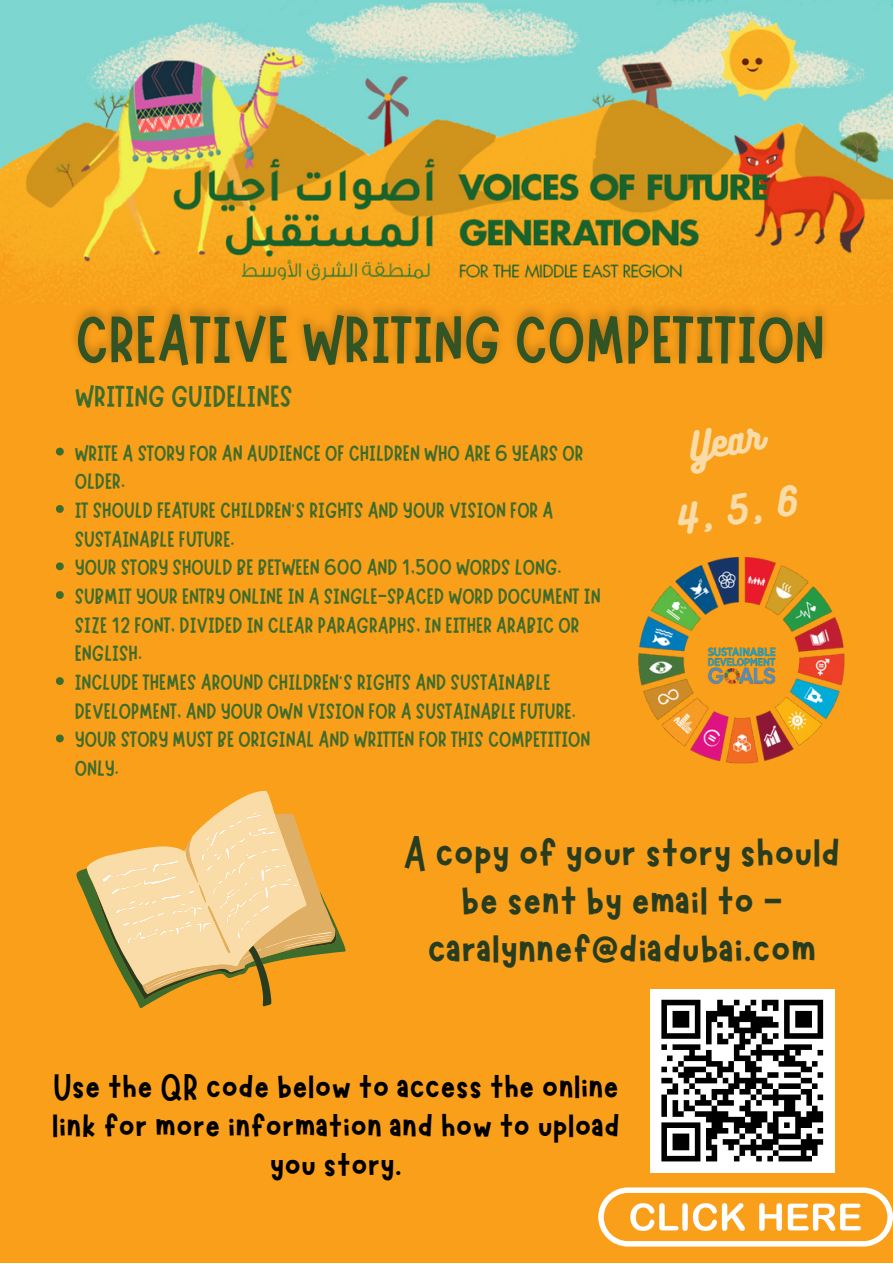
<style>
.page{position:relative;width:893px;height:1264px;background:#fff}
.page>*{position:absolute;margin:0;border:0;box-sizing:border-box;transform-origin:0 0}
.t1{font:67.65px "Marykate";color:#325424}
.t2{font:46.95px/47.7px "Marykate";color:#283d1f;text-align:center}
.t3{font:38.85px/38.8px "Marykate";color:#000;text-align:center}
.t4{font:35.25px/69.8px "Bukhari Script";color:#f9dca8;text-align:center}
.t5{font:30.6px "Marykate";color:#3e6c2c}
.t6{font:22.35px/28.7px "Marykate";color:#3e6c2c}
</style>
<div class="page">
<div style="left:0;top:0;width:892px;height:1262px;background:#fa9f1a"></div>
<img style="left:0;top:0;width:892px;height:305px">
<svg style="left:76px;top:790px;width:270px;height:218px"></svg>
<div style="left:650px;top:988px;width:184px;height:184px;background:#fff"></div>
<svg style="left:661px;top:999px;width:163px;height:163px"></svg>
<img style="left:638px;top:557px;width:207px;height:207px">
<svg style="left:56px;top:447px;width:8px;height:8px"></svg>
<svg style="left:56px;top:505px;width:8px;height:8px"></svg>
<svg style="left:56px;top:562px;width:8px;height:8px"></svg>
<svg style="left:56px;top:591px;width:8px;height:8px"></svg>
<svg style="left:56px;top:677px;width:8px;height:8px"></svg>
<svg style="left:56px;top:734px;width:8px;height:8px"></svg>
<img style="left:62px;top:279px;width:789px;height:84px">
<svg style="left:598px;top:1187px;width:294px;height:59px"></svg>
<h1 class="t1" style="left:75px;top:296px;width:751px">CREATIVE WRITING COMPETITION</h1>
<h3 class="t5" style="left:75px;top:376px;width:219px">WRITING GUIDELINES</h3>
<p class="t6" style="left:75px;top:436px;width:527px">WRITE A STORY FOR AN AUDIENCE OF CHILDREN WHO ARE 6 YEARS OR OLDER.<br>IT SHOULD FEATURE CHILDREN'S RIGHTS AND YOUR VISION FOR A SUSTAINABLE FUTURE.<br>YOUR STORY SHOULD BE BETWEEN 600 AND 1,500 WORDS LONG.<br>SUBMIT YOUR ENTRY ONLINE IN A SINGLE-SPACED WORD DOCUMENT IN SIZE 12 FONT, DIVIDED IN CLEAR PARAGRAPHS, IN EITHER ARABIC OR ENGLISH.<br>INCLUDE THEMES AROUND CHILDREN'S RIGHTS AND SUSTAINABLE DEVELOPMENT, AND YOUR OWN VISION FOR A SUSTAINABLE FUTURE.<br>YOUR STORY MUST BE ORIGINAL AND WRITTEN FOR THIS COMPETITION ONLY.</p>
<h3 class="t4" style="left:658px;top:416px;width:123px;rotate:-10deg">Year<br>4, 5, 6</h3>
<h2 class="t2" style="left:403px;top:825px;width:438px">A copy of your story should be sent by email to - caralynnef@diadubai.com</h2>
<h3 class="t3" style="left:52px;top:1064px;width:569px">Use the QR code below to access the online link for more information and how to upload you story.</h3>
</div>
